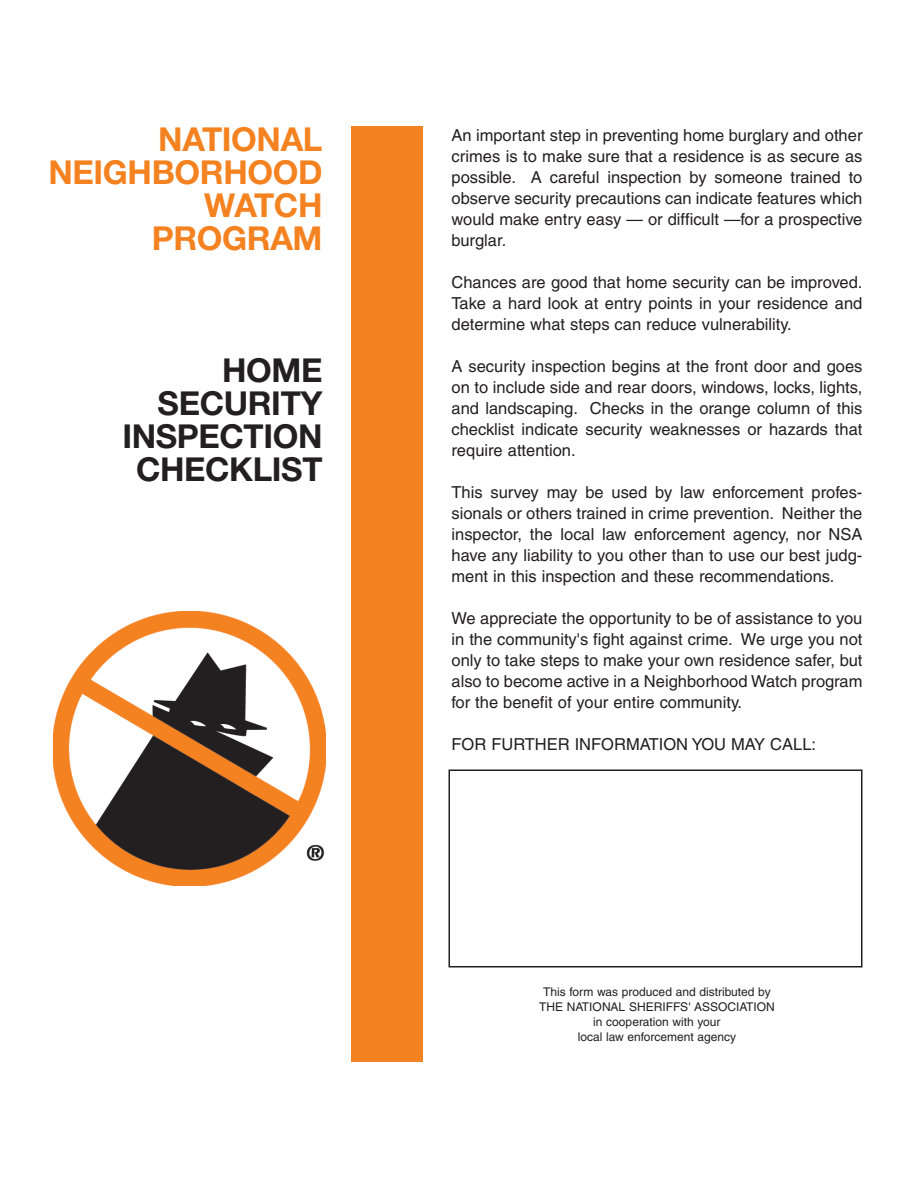
<style>
.page{position:relative;width:918px;height:1188px;background:#fff}
.page>*{position:absolute;margin:0;border:0;box-sizing:border-box;transform-origin:0 0}
.t1{font:700 33px/33px "Helvetica Neue";letter-spacing:-.01em;color:#f58220;text-align:right}
.t2{font:700 33px/33px "Helvetica Neue";letter-spacing:-.01em;color:#231f20;text-align:right}
.t3{font:16.5px/21px "Helvetica";color:#231f20;text-align:justify}
.t4{font:12px/15px "Helvetica";color:#231f20;text-align:center}
</style>
<div class="page">
<div style="left:351px;top:126px;width:72px;height:936px;background:#f58220"></div>
<div style="left:448px;top:770px;width:414px;height:198px;border:2px solid #231f20"></div>
<img style="left:53px;top:612px;width:273px;height:273px">
<h1 class="t1" style="left:49px;top:126px;width:275px">NATIONAL<br>NEIGHBORHOOD<br>WATCH<br>PROGRAM</h1>
<h1 class="t2" style="left:122px;top:357px;width:202px">HOME<br>SECURITY<br>INSPECTION<br>CHECKLIST</h1>
<p class="t3" style="left:452px;top:126px;width:412px">An important step in preventing home burglary and other crimes is to make sure that a residence is as secure as possible. A careful inspection by someone trained to observe security precautions can indicate features which would make entry easy — or difficult —for a prospective burglar.</p>
<p class="t3" style="left:452px;top:273px;width:412px">Chances are good that home security can be improved.<br>Take a hard look at entry points in your residence and determine what steps can reduce vulnerability.</p>
<p class="t3" style="left:452px;top:357px;width:412px">A security inspection begins at the front door and goes on to include side and rear doors, windows, locks, lights, and landscaping. Checks in the orange column of this checklist indicate security weaknesses or hazards that require attention.</p>
<p class="t3" style="left:452px;top:483px;width:412px">This survey may be used by law enforcement profes&shy;sionals or others trained in crime prevention. Neither the inspector, the local law enforcement agency, nor NSA have any liability to you other than to use our best judg&shy;ment in this inspection and these recommendations.</p>
<p class="t3" style="left:452px;top:609px;width:412px">We appreciate the opportunity to be of assistance to you in the community's fight against crime. We urge you not only to take steps to make your own residence safer, but also to become active in a Neighborhood Watch program for the benefit of your entire community.</p>
<p class="t3" style="left:452px;top:735px;width:366px">FOR FURTHER INFORMATION YOU MAY CALL:</p>
<p class="t4" style="left:539px;top:985px;width:237px">This form was produced and distributed by THE NATIONAL SHERIFFS' ASSOCIATION in cooperation with your<br>local law enforcement agency</p>
</div>
